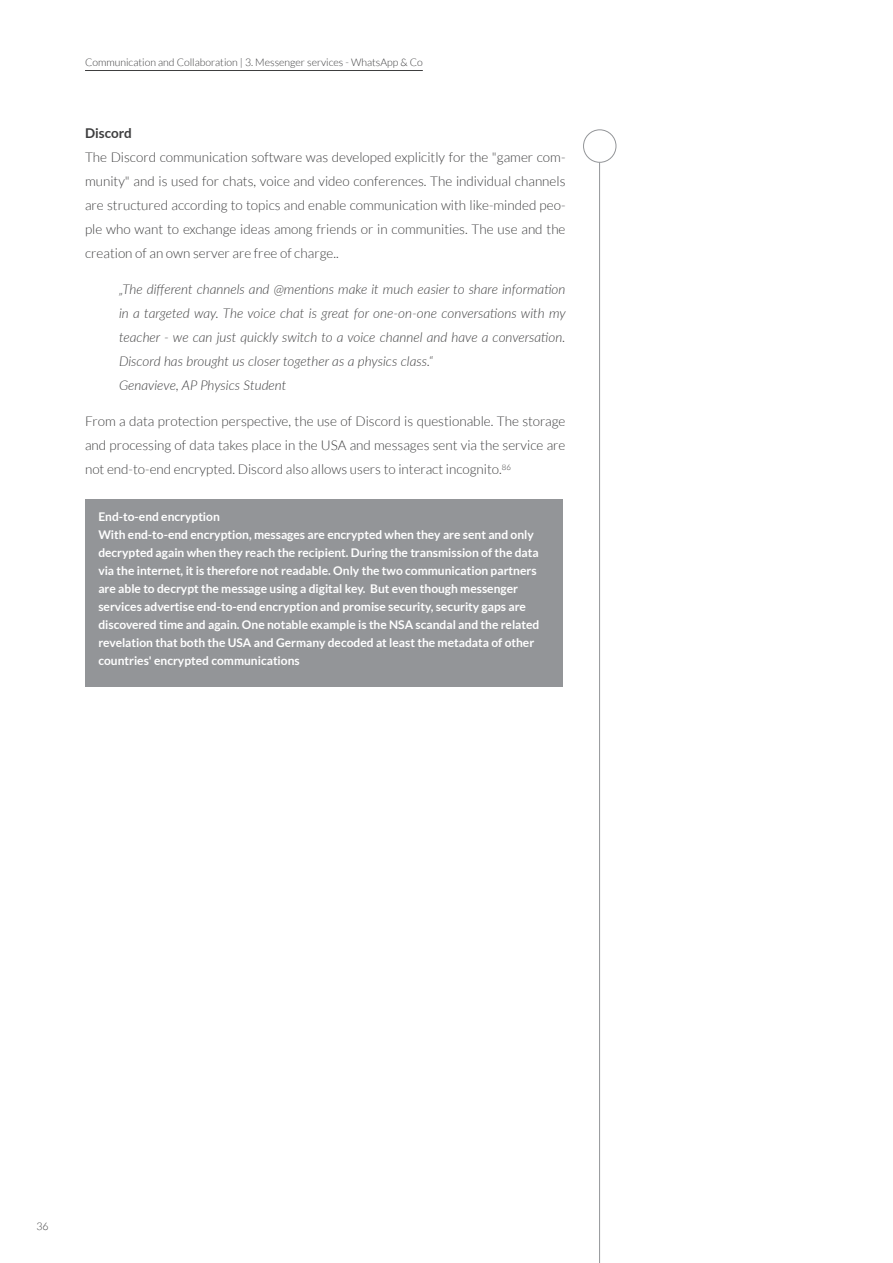
<style>
.page{position:relative;width:893px;height:1263px;background:#fff}
.page>*{position:absolute;margin:0;border:0;box-sizing:border-box;transform-origin:0 0}
.Fließtext{font:300 13.5px/24px "Lato";color:#3e3e3f;text-align:justify}
.Fließtext-2{font:italic 300 13.5px/24px "Lato";color:#3e3e3f;text-align:justify}
.Fließtext-3{font:700 13.5px "Lato";color:#3e3e3f}
.Kasten_Fließtext{font:700 12px/18px "Lato";color:#fff}
.t1{font:300 10.5px "Lato";color:#3e3e3f}
</style>
<div class="page">
<hr style="left:599px;top:162px;width:1px;height:1101px;background:#939598">
<div style="left:583px;top:130px;width:33px;height:32px;border:1px solid #939598;border-radius:50%"></div>
<div style="left:86px;top:499px;width:477px;height:187px;background:#939598"></div>
<hr style="left:85px;top:70px;width:338px;height:1px;background:#3e3e3f">
<p class="t1" style="left:85px;top:57px;width:339px">Communication and Collaboration | 3. Messenger services - WhatsApp &amp; Co</p>
<p class="Fließtext-3" style="left:85px;top:125px;width:48px">Discord</p>
<p class="Fließtext" style="left:85px;top:145px;width:482px">The Discord communication software was developed explicitly for the "gamer com&shy;munity" and is used for chats, voice and video conferences. The individual channels are structured according to topics and enable communication with like-minded peo&shy;ple who want to exchange ideas among friends or in communities. The use and the creation of an own server are free of charge..</p>
<p class="Fließtext-2" style="left:119px;top:277px;width:448px">„The different channels and @mentions make it much easier to share information in a targeted way. The voice chat is great for one-on-one conversations with my teacher - we can just quickly switch to a voice channel and have a conversation.<br>Discord has brought us closer together as a physics class.“</p>
<p class="Fließtext-2" style="left:119px;top:373px;width:169px">Genavieve, AP Physics Student</p>
<p class="Fließtext" style="left:85px;top:409px;width:482px">From a data protection perspective, the use of Discord is questionable. The storage and processing of data takes place in the USA and messages sent via the service are not end-to-end encrypted. Discord also allows users to interact incognito.<sup>86</sup></p>
<p class="Kasten_Fließtext" style="left:98px;top:508px;width:123px">End-to-end encryption</p>
<p class="Kasten_Fließtext" style="left:98px;top:526px;width:443px">With end-to-end encryption, messages are encrypted when they are sent and only decrypted again when they reach the recipient. During the transmission of the data via the internet, it is therefore not readable. Only the two communication partners are able to decrypt the message using a digital key. But even though messenger services advertise end-to-end encryption and promise security, security gaps are discovered time and again. One notable example is the NSA scandal and the related revelation that both the USA and Germany decoded at least the metadata of other countries' encrypted communications</p>
<p class="t1" style="left:37px;top:1221px;width:14px">36</p>
</div>
